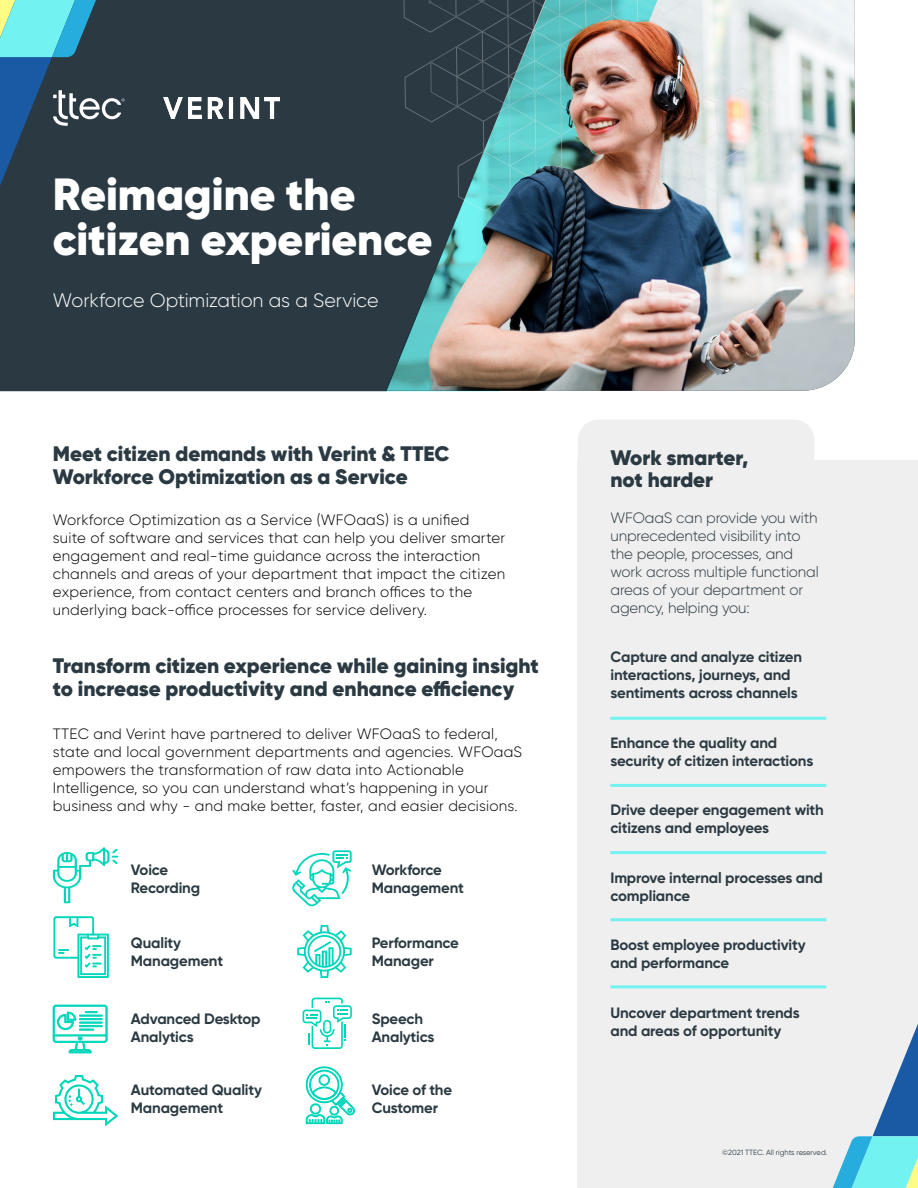
<style>
.page{position:relative;width:918px;height:1188px;background:#fff}
.page>*{position:absolute;margin:0;border:0;box-sizing:border-box;transform-origin:0 0}
.t1{font:900 45px/45px "Gilroy";color:#fff}
.t2{font:900 21px/22.5px "Gilroy";color:#2b3a42}
.t3{font:300 19.5px "Gilroy";letter-spacing:-.005em;color:#fff}
.t4{font:300 15px/18px "Gilroy";letter-spacing:.015em;color:#000}
.t5{font:700 15px/18px "Gilroy";letter-spacing:-.01em;color:#2b3a42}
.t6{font:300 15px/18px "Gilroy";letter-spacing:-.01em;color:#2b3a42}
.t7{font:7.5px "Gilroy";color:#2b3a42}
</style>
<div class="page">
<div style="left:0;top:0;width:385px;height:391px;background:#2b3a42"></div>
<div style="left:578px;top:460px;width:340px;height:728px;background:#f0efef"></div>
<svg style="left:833px;top:1024px;width:85px;height:164px"></svg>
<div style="left:578px;top:420px;width:236px;height:40px;background:#f0efef"></div>
<svg style="left:385px;top:254px;width:280px;height:137px;background:#324b52"></svg>
<svg style="left:0;top:0;width:125px;height:186px;background:#3c6879"></svg>
<svg style="left:380px;top:0;width:390px;height:240px;background:#4a646a"></svg>
<img style="left:403px;top:11px;width:452px;height:379px">
<img style="left:163px;top:98px;width:116px;height:20px">
<svg style="left:292px;top:850px;width:60px;height:56px"></svg>
<svg style="left:53px;top:847px;width:65px;height:56px"></svg>
<svg style="left:53px;top:1075px;width:65px;height:51px"></svg>
<svg style="left:297px;top:925px;width:55px;height:53px"></svg>
<svg style="left:53px;top:1005px;width:55px;height:48px"></svg>
<svg style="left:306px;top:1066px;width:49px;height:58px"></svg>
<svg style="left:53px;top:916px;width:56px;height:62px"></svg>
<svg style="left:303px;top:998px;width:49px;height:51px"></svg>
<hr style="left:610px;top:717px;width:216px;height:3px;background:#73f2f2">
<hr style="left:610px;top:985px;width:216px;height:3px;background:#73f2f2">
<hr style="left:610px;top:784px;width:216px;height:3px;background:#73f2f2">
<hr style="left:610px;top:851px;width:216px;height:3px;background:#73f2f2">
<hr style="left:610px;top:918px;width:216px;height:3px;background:#73f2f2">
<h1 class="t1" style="left:53px;top:172px;width:381px">Reimagine the citizen experience</h1>
<h3 class="t3" style="left:53px;top:288px;width:327px">Workforce Optimization as a Service</h3>
<h2 class="t2" style="left:53px;top:443px;width:398px">Meet citizen demands with Verint &amp; TTEC<br>Workforce Optimization as a Service</h2>
<p class="t4" style="left:53px;top:510px;width:454px">Workforce Optimization as a Service (WFOaaS) is a unified suite of software and services that can help you deliver smarter engagement and real-time guidance across the interaction channels and areas of your department that impact the citizen experience, from contact centers and branch offices to the underlying back-office processes for service delivery.</p>
<h2 class="t2" style="left:53px;top:655px;width:488px">Transform citizen experience while gaining insight to increase productivity and enhance efficiency</h2>
<p class="t4" style="left:53px;top:724px;width:471px">TTEC and Verint have partnered to deliver WFOaaS to federal, state and local government departments and agencies. WFOaaS empowers the transformation of raw data into Actionable Intelligence, so you can understand what’s happening in your business and why - and make better, faster, and easier decisions.</p>
<p class="t5" style="left:131px;top:860px;width:71px">Voice<br>Recording</p>
<p class="t5" style="left:372px;top:860px;width:94px">Workforce<br>Management</p>
<p class="t5" style="left:131px;top:934px;width:94px">Quality<br>Management</p>
<p class="t5" style="left:372px;top:934px;width:89px">Performance<br>Manager</p>
<p class="t5" style="left:131px;top:1010px;width:131px">Advanced Desktop<br>Analytics</p>
<p class="t5" style="left:372px;top:1010px;width:64px">Speech<br>Analytics</p>
<p class="t5" style="left:131px;top:1081px;width:133px">Automated Quality<br>Management</p>
<p class="t5" style="left:372px;top:1081px;width:82px">Voice of the<br>Customer</p>
<h2 class="t2" style="left:610px;top:446px;width:139px">Work smarter, not harder</h2>
<p class="t6" style="left:610px;top:508px;width:210px">WFOaaS can provide you with unprecedented visibility into the people, processes, and work across multiple functional areas of your department or agency, helping you:</p>
<p class="t5" style="left:610px;top:648px;width:193px">Capture and analyze citizen interactions, journeys, and sentiments across channels</p>
<p class="t5" style="left:610px;top:733px;width:204px">Enhance the quality and security of citizen interactions</p>
<p class="t5" style="left:610px;top:801px;width:215px">Drive deeper engagement with citizens and employees</p>
<p class="t5" style="left:610px;top:868px;width:214px">Improve internal processes and compliance</p>
<p class="t5" style="left:610px;top:936px;width:197px">Boost employee productivity and performance</p>
<p class="t5" style="left:610px;top:1003px;width:191px">Uncover department trends and areas of opportunity</p>
<p class="t7" style="left:722px;top:1148px;width:107px">©2021 TTEC. All rights reserved.</p>
</div>
